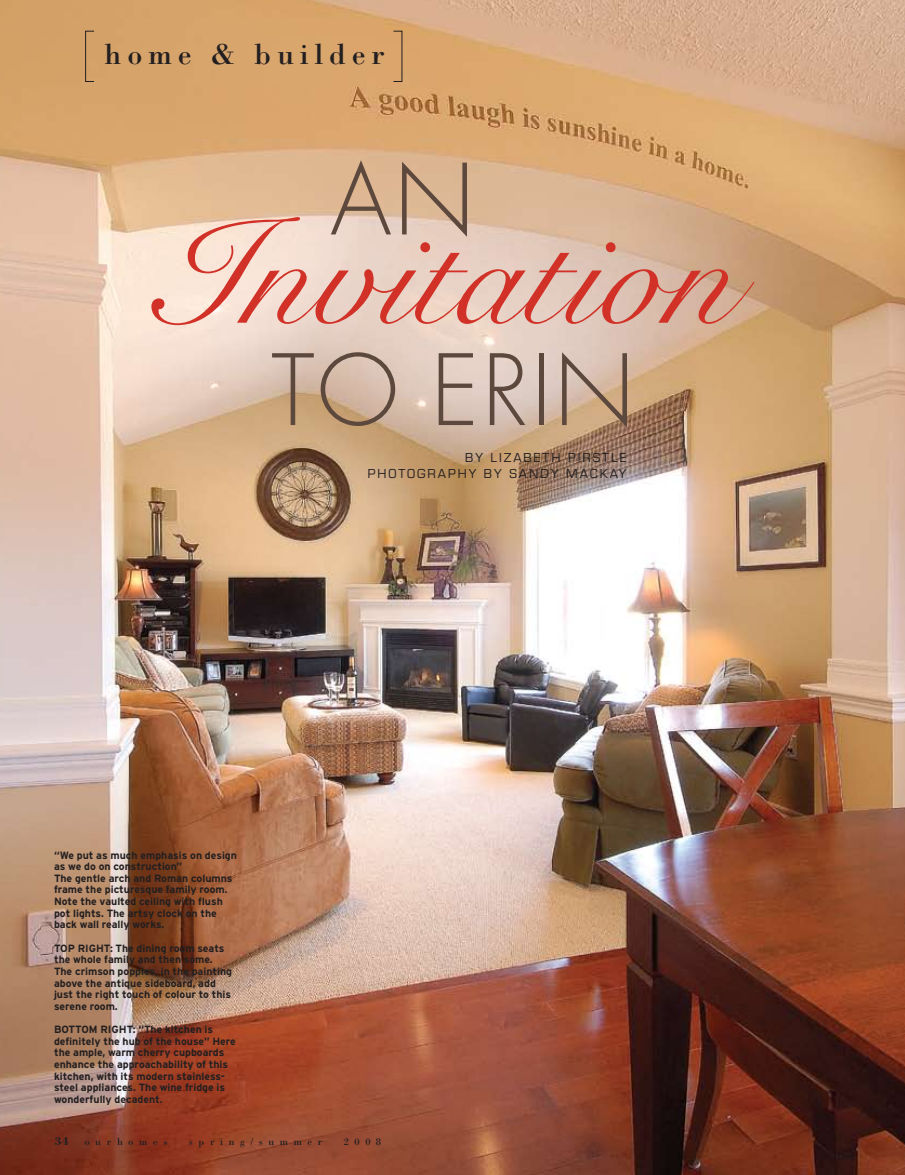
<style>
.page{position:relative;width:905px;height:1175px;background:#fff}
.page>*{position:absolute;margin:0;border:0;box-sizing:border-box;transform-origin:0 0}
.t1{font:151.65px "Snell Roundhand Script";color:#d13126}
.t2{font:300 95.25px "Futura";letter-spacing:.03em;color:#5d483d}
.t3{font:30px "Bodoni";letter-spacing:.205em;color:#231f20}
.t4{font:12px/16.5px "Eurostile";letter-spacing:.16em;color:#231f20;text-align:right}
.t5{font:700 12px "Bodoni";color:#231f20}
.t6{font:700 10.5px/11.6px "Interstate";color:#231f20}
.t7{font:10.5px "Bodoni";letter-spacing:.53em;color:#231f20}
</style>
<div class="page">
<img style="left:0;top:0;width:904px;height:1174px">
<div style="left:85px;top:31px;width:9px;height:51px;border:1px solid #231f20"></div>
<h3 class="t3" style="left:105px;top:35px;width:282px">home &amp; builder</h3>
<h2 class="t2" style="left:330px;top:142px;width:146px">AN</h2>
<h1 class="t1" style="left:154px;top:187px;width:583px">Invitation</h1>
<h2 class="t2" style="left:271px;top:332px;width:365px">TO ERIN</h2>
<p class="t4" style="left:367px;top:449px;width:260px">BY LIZABETH PIRSTLE<br>PHOTOGRAPHY BY SANDY MACKAY</p>
<p class="t6" style="left:54px;top:849px;width:184px">“We put as much emphasis on design as we do on construction”<br>The gentle arch and Roman columns frame the picturesque family room.<br>Note the vaulted ceiling with flush pot lights. The artsy clock on the back wall really works.</p>
<p class="t6" style="left:54px;top:942px;width:180px">TOP RIGHT: The dining room seats the whole family and then some.<br>The crimson poppies, in the painting above the antique sideboard, add just the right touch of colour to this serene room.</p>
<p class="t6" style="left:54px;top:1023px;width:183px">BOTTOM RIGHT: “The kitchen is definitely the hub of the house” Here the ample, warm cherry cupboards enhance the approachability of this kitchen, with its modern stainless&shy;steel appliances. The wine fridge is wonderfully decadent.</p>
<p class="t5" style="left:54px;top:1133px;width:16px">34</p>
<p class="t7" style="left:85px;top:1135px;width:84px">ourhomes</p>
<p class="t7" style="left:189px;top:1135px;width:135px">spring/summer</p>
<p class="t7" style="left:344px;top:1135px;width:39px">2008</p>
</div>
